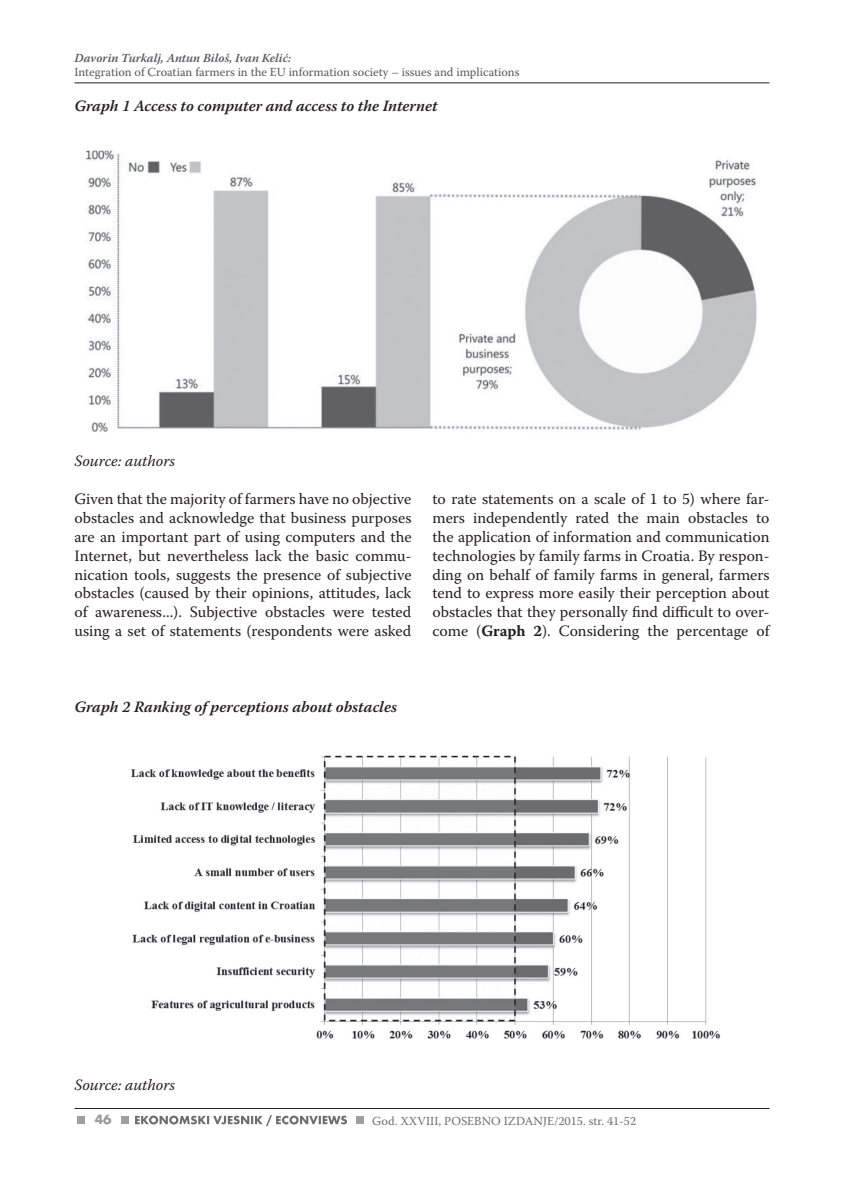
<style>
.page{position:relative;width:844px;height:1191px;background:#fff}
.page>*{position:absolute;margin:0;border:0;box-sizing:border-box;transform-origin:0 0}
.t1{font:15.75px/18.9px "Warnock Pro";color:#231f20;text-align:justify}
.t2{font:italic 600 15.75px "Warnock Pro";color:#231f20}
.t3{font:italic 15.75px "Warnock Pro";color:#231f20}
.t4{font:700 14px "Futura TOT";color:#97999c}
.t5{font:12.25px "Warnock Pro";color:#57585a}
.t6{font:12.25px "Warnock Pro";color:#6c6d70}
.t7{font:italic 600 12.25px "Warnock Pro";color:#57585a}
.s1{font-weight:700}
</style>
<div class="page">
<hr style="left:74px;top:83px;width:695px;height:1px;background:#231f20">
<hr style="left:74px;top:1108px;width:695px;height:1px;background:#231f20">
<div style="left:121px;top:1115px;width:7px;height:8px;background:#9d9fa2"></div>
<div style="left:356px;top:1115px;width:8px;height:8px;background:#9d9fa2"></div>
<div style="left:77px;top:1115px;width:8px;height:8px;background:#9d9fa2"></div>
<svg style="left:135px;top:1115px;width:212px;height:11px"></svg>
<img style="left:86px;top:150px;width:671px;height:282px">
<img style="left:130px;top:755px;width:591px;height:284px">
<p class="t7" style="left:74px;top:50px;width:218px">Davorin Turkalj, Antun Biloš, Ivan Kelić:</p>
<p class="t5" style="left:74px;top:64px;width:446px">Integration of Croatian farmers in the EU information society – issues and implications</p>
<p class="t2" style="left:74px;top:96px;width:364px">Graph 1 Access to computer and access to the Internet</p>
<p class="t3" style="left:74px;top:451px;width:102px">Source: authors</p>
<p class="t1" style="left:74px;top:489px;width:338px">Given that the majority of farmers have no objective obstacles and acknowledge that business purposes are an important part of using computers and the Internet, but nevertheless lack the basic commu&shy;nication tools, suggests the presence of subjective obstacles (caused by their opinions, attitudes, lack of awareness...). Subjective obstacles were tested using a set of statements (respondents were asked</p>
<p class="t1" style="left:432px;top:489px;width:338px">to rate statements on a scale of 1 to 5) where far&shy;mers independently rated the main obstacles to the application of information and communication technologies by family farms in Croatia. By respon&shy;ding on behalf of family farms in general, farmers tend to express more easily their perception about obstacles that they personally find difficult to over&shy;come (<span class="s1">Graph 2</span>). Considering the percentage of</p>
<p class="t2" style="left:74px;top:697px;width:324px">Graph 2 Ranking of perceptions about obstacles</p>
<p class="t3" style="left:74px;top:1075px;width:102px">Source: authors</p>
<p class="t4" style="left:95px;top:1111px;width:18px">46</p>
<p class="t6" style="left:372px;top:1113px;width:265px">God. XXVIII, POSEBNO IZDANJE/2015. str. 41-52</p>
</div>
